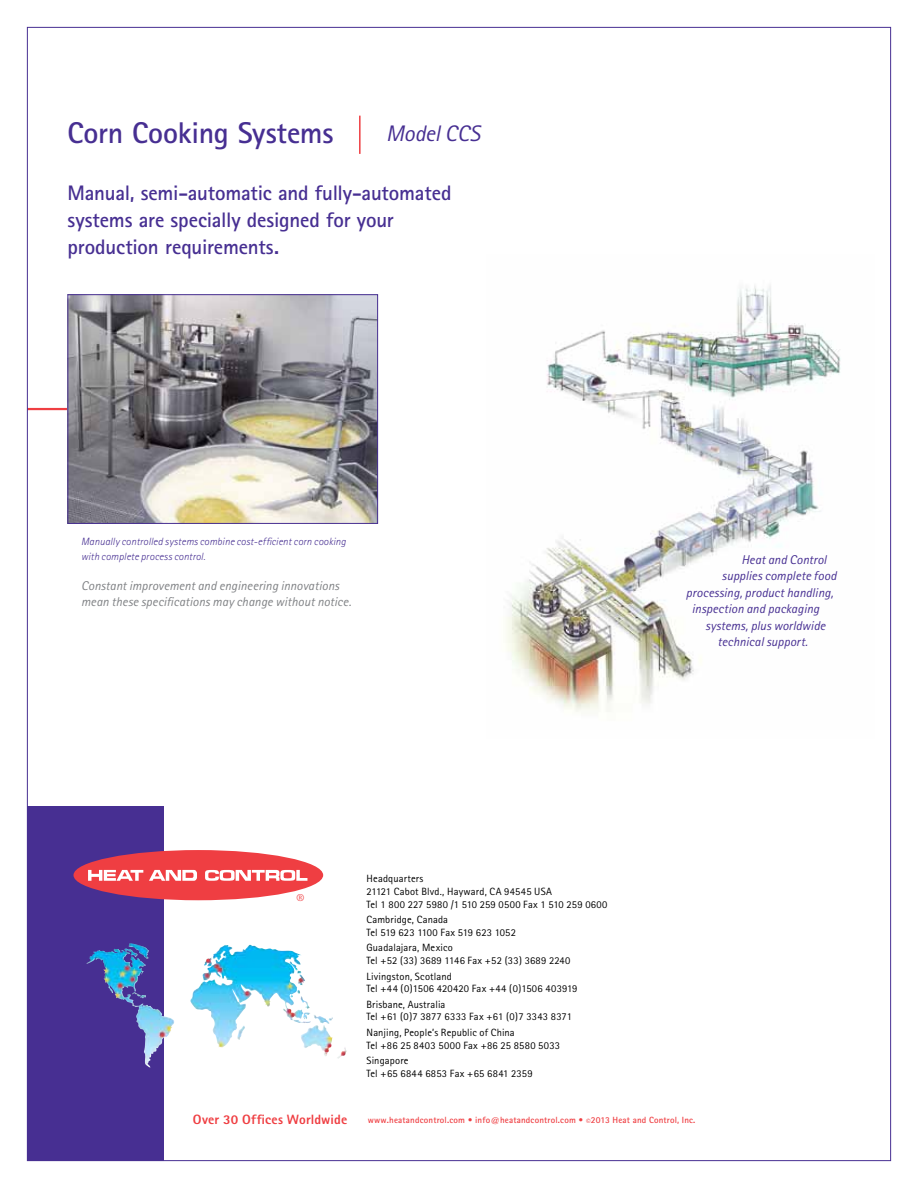
<style>
.page{position:relative;width:918px;height:1188px;background:#fff}
.page>*{position:absolute;margin:0;border:0;box-sizing:border-box;transform-origin:0 0}
.t1{font:700 30px "Rotis Sans Serif";letter-spacing:-.01em;color:#472f92}
.t2{font:italic 22.5px "Rotis Sans Serif";color:#472f92}
.t3{font:700 21px/27px "Rotis Sans Serif";letter-spacing:-.01em;color:#472f92}
.t4{font:800 13.5px "Rotis Sans Serif";letter-spacing:.01em;color:#ef3e42}
.t5{font:italic 12.75px "Rotis Sans Serif";letter-spacing:.005em;color:#472f92}
.t6{font:italic 12.75px/16.5px "Rotis Sans Serif";letter-spacing:.005em;color:#808285}
.t7{font:10.5px/12.8px "Rotis Sans Serif";letter-spacing:.015em;color:#000}
.t8{font:italic 300 10.5px/15px "Rotis Sans Serif";letter-spacing:.01em;color:#472f92}
.t9{font:10.35px "Times";color:#ef3e42}
.t10{font:700 9px "Rotis Sans Serif";letter-spacing:.02em;color:#ef3e42}
</style>
<div class="page">
<img style="left:506px;top:285px;width:335px;height:427px">
<div style="left:27px;top:806px;width:136px;height:355px;background:#472f92"></div>
<div style="left:74px;top:850px;width:249px;height:50px;background:#ef3e42;border-radius:50%"></div>
<svg style="left:88px;top:870px;width:55px;height:11px"></svg>
<svg style="left:149px;top:870px;width:48px;height:11px"></svg>
<svg style="left:205px;top:870px;width:102px;height:11px"></svg>
<img style="left:128px;top:943px;width:104px;height:42px">
<hr style="left:27px;top:408px;width:41px;height:2px;background:#ef3e42">
<hr style="left:359px;top:116px;width:2px;height:38px;background:#ef3e42">
<img style="left:70px;top:296px;width:306px;height:226px">
<div style="left:68px;top:294px;width:310px;height:230px;border:1px solid #472f92"></div>
<h1 class="t1" style="left:68px;top:113px;width:268px">Corn Cooking Systems</h1>
<h2 class="t2" style="left:386px;top:120px;width:96px">Model CCS</h2>
<h3 class="t3" style="left:68px;top:179px;width:386px">Manual, semi-automatic and fully-automated systems are specially designed for your production requirements.</h3>
<p class="t8" style="left:81px;top:534px;width:266px">Manually controlled systems combine cost-efficient corn cooking with complete process control.</p>
<p class="t6" style="left:81px;top:578px;width:272px">Constant improvement and engineering innovations mean these specifications may change without notice.</p>
<p class="t5" style="left:741px;top:552px;width:87px">Heat and Control</p>
<p class="t5" style="left:722px;top:568px;width:116px">supplies complete food</p>
<p class="t5" style="left:686px;top:585px;width:149px">processing, product handling,</p>
<p class="t5" style="left:692px;top:601px;width:129px">inspection and packaging</p>
<p class="t5" style="left:705px;top:618px;width:122px">systems, plus worldwide</p>
<p class="t5" style="left:717px;top:634px;width:92px">technical support.</p>
<p class="t9" style="left:296px;top:892px;width:9px">®</p>
<p class="t7" style="left:367px;top:872px;width:242px">Headquarters<br>21121 Cabot Blvd., Hayward, CA 94545 USA<br>Tel 1 800 227 5980 /1 510 259 0500 Fax 1 510 259 0600</p>
<p class="t7" style="left:367px;top:913px;width:151px">Cambridge, Canada<br>Tel 519 623 1100 Fax 519 623 1052</p>
<p class="t7" style="left:367px;top:941px;width:205px">Guadalajara, Mexico<br>Tel +52 (33) 3689 1146 Fax +52 (33) 3689 2240</p>
<p class="t7" style="left:367px;top:970px;width:212px">Livingston, Scotland<br>Tel +44 (0)1506 420420 Fax +44 (0)1506 403919</p>
<p class="t7" style="left:367px;top:998px;width:207px">Brisbane, Australia<br>Tel +61 (0)7 3877 6333 Fax +61 (0)7 3343 8371</p>
<p class="t7" style="left:367px;top:1026px;width:195px">Nanjing, People’s Republic of China<br>Tel +86 25 8403 5000 Fax +86 25 8580 5033</p>
<p class="t7" style="left:367px;top:1054px;width:168px">Singapore<br>Tel +65 6844 6853 Fax +65 6841 2359</p>
<p class="t4" style="left:193px;top:1111px;width:156px">Over 30 Offices Worldwide</p>
<p class="t10" style="left:368px;top:1115px;width:329px">www.heatandcontrol.com • info@heatandcontrol.com • ©2013 Heat and Control, Inc.</p>
</div>
